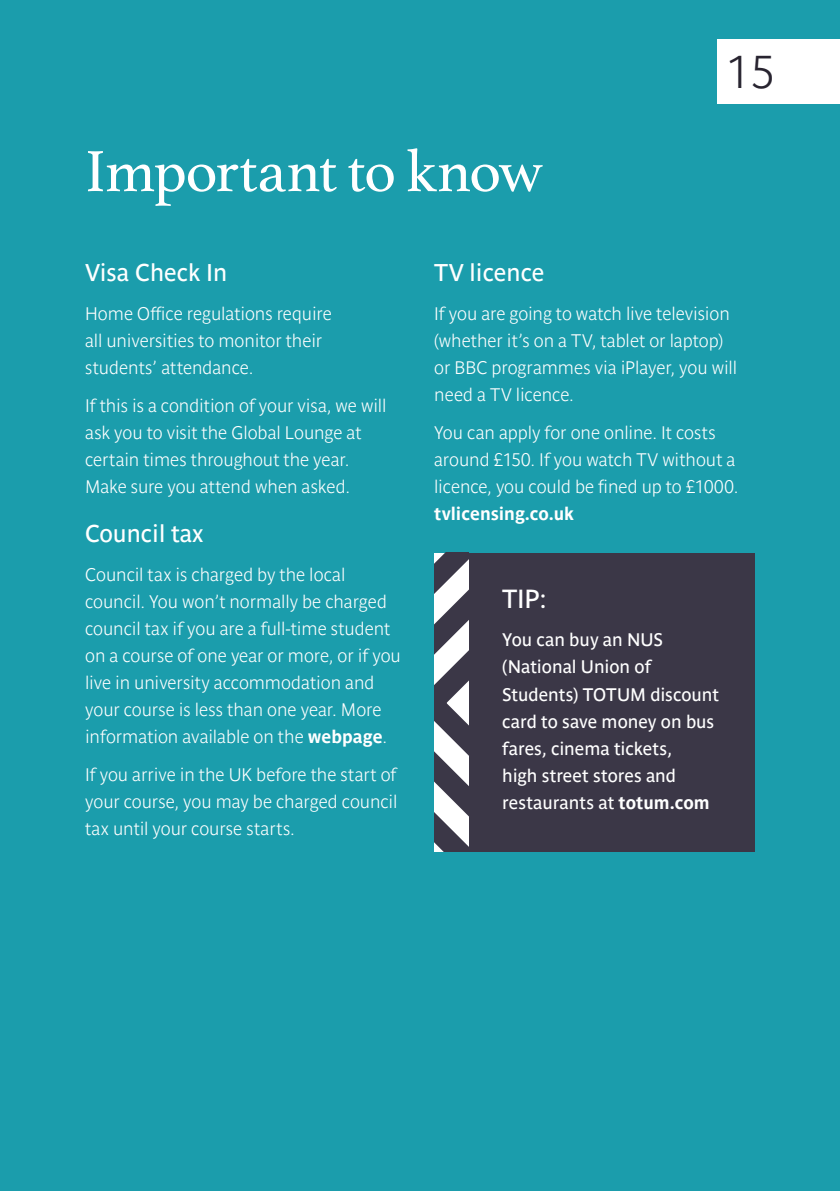
<style>
.page{position:relative;width:840px;height:1191px;background:#fff}
.page>*{position:absolute;margin:0;border:0;box-sizing:border-box;transform-origin:0 0}
.t1{font:61px "Athelas";letter-spacing:-.02em;color:#fff}
.t2{font:700 45.6px "Parisine Pro Clair";color:#282430}
.t3{font:26px "Parisine Pro";color:#fff}
.t4{font:24px "Parisine Pro";color:#fff}
.t5{font:700 18px/27px "Parisine Pro Clair";color:#fff}
.t6{font:18px/27px "Parisine Pro";color:#fff}
.t7{font:700 18px "Parisine Pro";color:#fff}
.s1{font-family:"Parisine Pro"}
.s2{font-weight:700}
</style>
<div class="page">
<div style="left:0;top:0;width:839px;height:1191px;background:#1b9dac"></div>
<div style="left:468px;top:553px;width:286px;height:298px;background:#3b3747"></div>
<svg style="left:434px;top:553px;width:34px;height:298px;background:#95939c"></svg>
<div style="left:716px;top:39px;width:123px;height:65px;background:#fff"></div>
<h1 class="t1" style="left:85px;top:137px;width:459px">Important to know</h1>
<h2 class="t2" style="left:726px;top:38px;width:49px">15</h2>
<h3 class="t4" style="left:85px;top:255px;width:144px">Visa Check In</h3>
<p class="t5" style="left:85px;top:298px;width:248px">Home Office regulations require all universities to monitor their students’ attendance.</p>
<p class="t5" style="left:85px;top:391px;width:302px">If this is a condition of your visa, we will ask you to visit the Global Lounge at certain times throughout the year.<br>Make sure you attend when asked.</p>
<h3 class="t4" style="left:85px;top:516px;width:120px">Council tax</h3>
<p class="t5" style="left:85px;top:559px;width:317px">Council tax is charged by the local council. You won’t normally be charged council tax if you are a full-time student on a course of one year or more, or if you live in university accommodation and your course is less than one year. More information available on the <span class="s1">webpage</span>.</p>
<p class="t5" style="left:85px;top:759px;width:313px;text-align:justify">If you arrive in the UK before the start of your course, you may be charged council tax until your course starts.</p>
<h3 class="t4" style="left:434px;top:255px;width:112px">TV licence</h3>
<p class="t5" style="left:434px;top:298px;width:304px">If you are going to watch live television (whether it’s on a TV, tablet or laptop) or BBC programmes via iPlayer, you will need a TV licence.</p>
<p class="t5" style="left:434px;top:418px;width:305px">You can apply for one online. It costs around £150. If you watch TV without a licence, you could be fined up to £1000.</p>
<p class="t7" style="left:434px;top:500px;width:141px">tvlicensing.co.uk</p>
<h3 class="t3" style="left:502px;top:579px;width:46px">TIP:</h3>
<p class="t6" style="left:502px;top:625px;width:218px">You can buy an NUS (National Union of<br>Students) TOTUM discount card to save money on bus fares, cinema tickets,<br>high street stores and restaurants at <span class="s2">totum.com</span></p>
</div>
